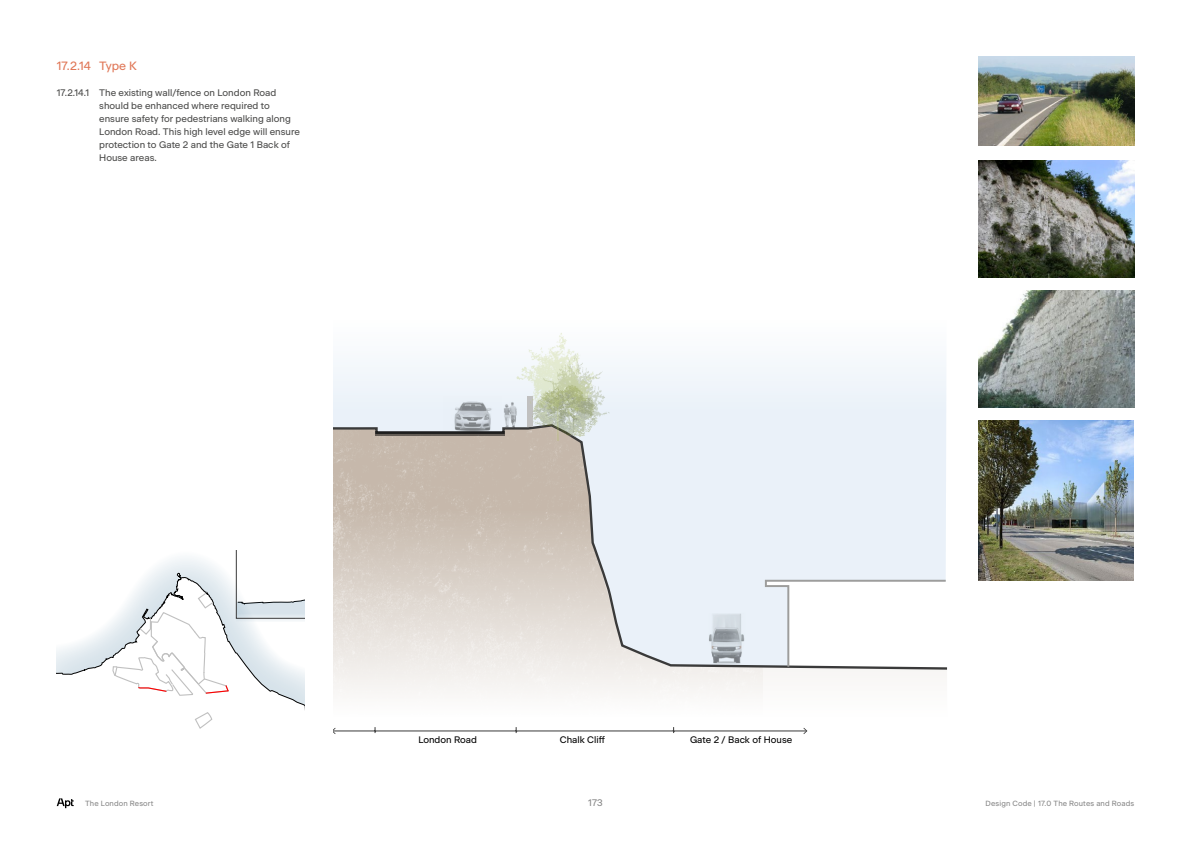
<style>
.page{position:relative;width:1191px;height:842px;background:#fff}
.page>*{position:absolute;margin:0;border:0;box-sizing:border-box;transform-origin:0 0}
.t1{font:12px "Apt Sans";color:#e07757}
.t2{font:9.5px/13px "Apt Sans";color:#4a4a49}
.t3{font:9.5px "Apt Sans";color:#878787}
.t4{font:9.4px "Apt Sans";color:#000}
.t5{font:7.5px "Apt Sans";letter-spacing:.015em;color:#878787}
</style>
<div class="page">
<svg style="left:57px;top:798px;width:17px;height:10px"></svg>
<div style="left:333px;top:362px;width:613px;height:63px;background:#eef4fa"></div>
<div style="left:333px;top:671px;width:614px;height:22px;background:#f6f4f3"></div>
<img style="left:443px;top:397px;width:58px;height:28px">
<hr style="left:333px;top:731px;width:473px;height:1px;background:#3a3a3a">
<svg style="left:803px;top:728px;width:4px;height:6px"></svg>
<svg style="left:333px;top:425px;width:615px;height:246px;background:#dfdedd"></svg>
<svg style="left:375px;top:432px;width:129px;height:4px"></svg>
<img style="left:708px;top:613px;width:37px;height:50px">
<svg style="left:764px;top:579px;width:183px;height:90px"></svg>
<img style="left:503px;top:401px;width:13px;height:27px">
<img style="left:532px;top:440px;width:68px;height:4px">
<img style="left:596px;top:362px;width:13px;height:78px">
<img style="left:516px;top:333px;width:80px;height:107px">
<svg style="left:152px;top:551px;width:84px;height:22px"></svg>
<svg style="left:57px;top:573px;width:248px;height:137px"></svg>
<svg style="left:236px;top:551px;width:69px;height:71px"></svg>
<svg style="left:112px;top:592px;width:117px;height:137px"></svg>
<img style="left:978px;top:421px;width:155px;height:160px">
<img style="left:978px;top:161px;width:156px;height:117px">
<img style="left:978px;top:291px;width:156px;height:116px">
<img style="left:978px;top:57px;width:156px;height:88px">
<p class="t1" style="left:57px;top:56px;width:82px">17.2.14 Type K</p>
<p class="t2" style="left:99px;top:85px;width:202px;text-indent:-43px">17.2.14.1 The existing wall/fence on London Road should be enhanced where required to ensure safety for pedestrians walking along London Road. This high level edge will ensure protection to Gate 2 and the Gate 1 Back of House areas.</p>
<p class="t4" style="left:418px;top:733px;width:60px">London Road</p>
<p class="t4" style="left:560px;top:733px;width:47px">Chalk Cliff</p>
<p class="t4" style="left:690px;top:733px;width:104px">Gate 2 / Back of House</p>
<p class="t5" style="left:85px;top:798px;width:70px">The London Resort</p>
<p class="t3" style="left:588px;top:795px;width:16px">173</p>
<p class="t5" style="left:985px;top:798px;width:150px">Design Code | 17.0 The Routes and Roads</p>
</div>
